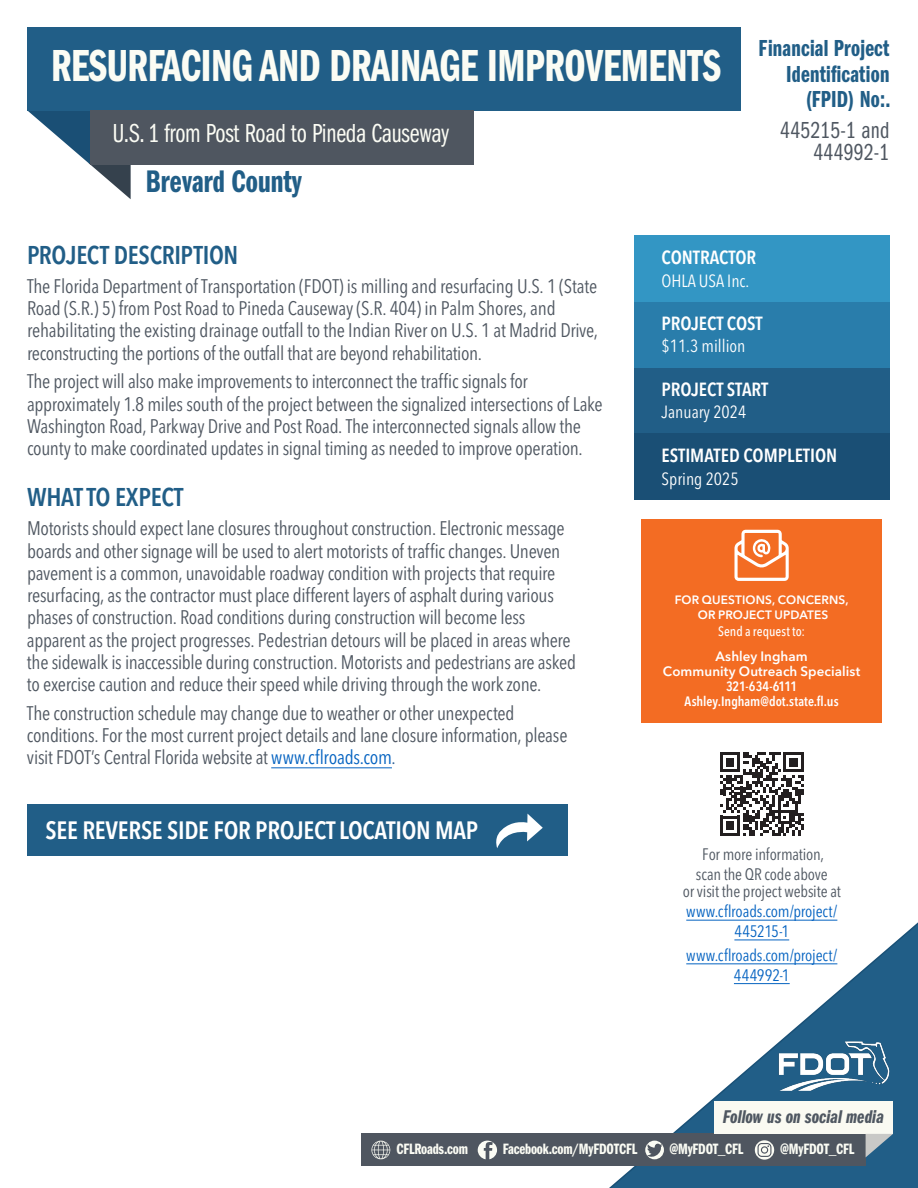
<style>
.page{position:relative;width:918px;height:1188px;background:#fff}
.page>*{position:absolute;margin:0;border:0;box-sizing:border-box;transform-origin:0 0}
.t1{font:46.5px "Franklin Gothic LT Pro Dm Cm";letter-spacing:-.01em;color:#fbfcf4;scale:.96 1}
.t2{font:32.4px "Franklin Gothic LT Pro Dm Cm";color:#215e87;scale:.96 1}
.t3{font:27px "ITC Franklin Gothic Std Bk Cp";letter-spacing:-.01em;color:#fbfcf4;scale:.96 1}
.t4{font:600 condensed 25.5px "Avenir Next LT Pro";letter-spacing:-.015em;color:#215e87}
.t5{font:600 condensed 24.9px "Avenir Next LT Pro";letter-spacing:-.01em;color:#fff}
.t6{font:24px/25.5px "Franklin Gothic LT Pro Dm Cm";letter-spacing:.01em;color:#215e87;text-align:right;scale:.96 1}
.t7{font:24px/22.5px "ITC Franklin Gothic Std Bk Cp";letter-spacing:.01em;color:#4f5761;text-align:right;scale:.96 1}
.t8{font:condensed 19.5px/22.2px "Avenir Next LT Pro";letter-spacing:-.015em;color:#4f5761}
.t9{font:19.05px "Franklin Gothic LT Pro Dm Cm It";color:#4f5761}
.t10{font:600 condensed 18.9px "Avenir Next LT Pro";color:#fff}
.t11{font:condensed 17.55px "Avenir Next LT Pro";color:#fff}
.t12{font:condensed 16.5px/19.8px "Avenir Next LT Pro";letter-spacing:-.005em;color:#0563c1;text-align:center}
.t13{font:condensed 16.5px/19.8px "Avenir Next LT Pro";letter-spacing:-.01em;color:#4f5761;text-align:center}
.t14{font:15.6px "Franklin Gothic LT Pro Dm Cm";letter-spacing:-.01em;color:#fbfcf4}
.t15{font:600 condensed 13.5px/15px "Avenir Next LT Pro";color:#fff;text-align:center}
.t16{font:600 13.5px/15px "Avenir Next LT Pro";letter-spacing:.005em;color:#fff;text-align:center}
.t17{font:500 condensed 13.5px "Avenir Next LT Pro";letter-spacing:.005em;color:#fff}
.t18{font:600 12px/15px "Avenir Next LT Pro";letter-spacing:.01em;color:#fff;text-align:center}
.s1{color:#0563c1}
.s2{color:#2e6095}
</style>
<div class="page">
<div style="left:27px;top:27px;width:713px;height:83px;background:#215e87"></div>
<svg style="left:27px;top:110px;width:104px;height:89px"></svg>
<div style="left:90px;top:110px;width:384px;height:54px;background:#4f5660"></div>
<div style="left:634px;top:367px;width:255px;height:67px;background:#215e87"></div>
<div style="left:634px;top:235px;width:255px;height:67px;background:#3396c4"></div>
<div style="left:634px;top:302px;width:255px;height:65px;background:#297dab"></div>
<div style="left:634px;top:433px;width:255px;height:67px;background:#1a4f75"></div>
<svg style="left:592px;top:919px;width:326px;height:269px"></svg>
<div style="left:361px;top:1134px;width:505px;height:32px;background:#4f5660"></div>
<svg style="left:478px;top:1141px;width:19px;height:18px"></svg>
<svg style="left:645px;top:1141px;width:19px;height:18px"></svg>
<svg style="left:371px;top:1141px;width:19px;height:18px"></svg>
<svg style="left:755px;top:1140px;width:19px;height:20px"></svg>
<div style="left:714px;top:1102px;width:179px;height:32px;background:#fafaf2"></div>
<svg style="left:866px;top:1134px;width:27px;height:23px"></svg>
<hr style="left:271px;top:767px;width:121px;height:1px;background:#0563c1">
<img style="left:775px;top:1037px;width:117px;height:58px">
<hr style="left:686px;top:920px;width:151px;height:1px;background:#0563c1">
<hr style="left:734px;top:940px;width:55px;height:1px;background:#0563c1">
<svg style="left:720px;top:752px;width:84px;height:84px"></svg>
<div style="left:641px;top:520px;width:241px;height:203px;background:#f36c23"></div>
<svg style="left:734px;top:530px;width:55px;height:51px"></svg>
<div style="left:27px;top:804px;width:541px;height:52px;background:#215e87"></div>
<svg style="left:496px;top:814px;width:47px;height:34px"></svg>
<hr style="left:686px;top:963px;width:151px;height:1px;background:#0563c1">
<hr style="left:734px;top:983px;width:56px;height:1px;background:#0563c1">
<h1 class="t1" style="left:51px;top:40px;width:699px">RESURFACING AND DRAINAGE IMPROVEMENTS</h1>
<h3 class="t3" style="left:113px;top:119px;width:352px">U.S. 1 from Post Road to Pineda Causeway</h3>
<h2 class="t2" style="left:146px;top:163px;width:164px">Brevard County</h2>
<p class="t6" style="left:759px;top:36px;width:139px">Financial Project<br>Identification (FPID) No:.</p>
<p class="t7" style="left:780px;top:119px;width:115px">445215-1 and<br>444992-1</p>
<h3 class="t4" style="left:27px;top:240px;width:213px">PROJECT DESCRIPTION</h3>
<p class="t8" style="left:27px;top:275px;width:573px">The Florida Department of Transportation (FDOT) is milling and resurfacing U.S. 1 (State Road (S.R.) 5) from Post Road to Pineda Causeway (S.R. 404) in Palm Shores, and rehabilitating the existing drainage outfall to the Indian River on U.S. 1 at Madrid Drive, reconstructing the portions of the outfall that are beyond rehabilitation.</p>
<p class="t8" style="left:27px;top:370px;width:577px">The project will also make improvements to interconnect the traffic signals for approximately 1.8 miles south of the project between the signalized intersections of Lake Washington Road, Parkway Drive and Post Road. The interconnected signals allow the county to make coordinated updates in signal timing as needed to improve operation.</p>
<h3 class="t4" style="left:27px;top:482px;width:158px">WHAT TO EXPECT</h3>
<p class="t8" style="left:27px;top:517px;width:551px">Motorists should expect lane closures throughout construction. Electronic message boards and other signage will be used to alert motorists of traffic changes. Uneven pavement is a common, unavoidable roadway condition with projects that require resurfacing, as the contractor must place different layers of asphalt during various phases of construction. Road conditions during construction will become less apparent as the project progresses. Pedestrian detours will be placed in areas where the sidewalk is inaccessible during construction. Motorists and pedestrians are asked to exercise caution and reduce their speed while driving through the work zone.</p>
<p class="t8" style="left:27px;top:702px;width:542px">The construction schedule may change due to weather or other unexpected conditions. For the most current project details and lane closure information, please visit FDOT’s Central Florida website at <span class="s1">www.cflroads.com</span><span class="s2">.</span></p>
<p class="t5" style="left:46px;top:815px;width:434px">SEE REVERSE SIDE FOR PROJECT LOCATION MAP</p>
<p class="t10" style="left:662px;top:246px;width:96px">CONTRACTOR</p>
<p class="t11" style="left:662px;top:270px;width:89px">OHLA USA Inc.</p>
<p class="t10" style="left:662px;top:312px;width:103px">PROJECT COST</p>
<p class="t11" style="left:662px;top:335px;width:85px">$11.3 million</p>
<p class="t10" style="left:662px;top:378px;width:108px">PROJECT START</p>
<p class="t11" style="left:662px;top:401px;width:86px">January 2024</p>
<p class="t10" style="left:662px;top:444px;width:177px">ESTIMATED COMPLETION</p>
<p class="t11" style="left:662px;top:468px;width:79px">Spring 2025</p>
<p class="t18" style="left:675px;top:593px;width:175px">FOR QUESTIONS, CONCERNS,<br>OR PROJECT UPDATES</p>
<p class="t17" style="left:718px;top:623px;width:88px">Send a request to:</p>
<p class="t16" style="left:663px;top:649px;width:199px">Ashley Ingham<br>Community Outreach Specialist</p>
<p class="t15" style="left:685px;top:679px;width:156px">321-634-6111<br>Ashley.Ingham@dot.state.fl.us</p>
<p class="t13" style="left:696px;top:844px;width:133px">For more information, scan the QR code above</p>
<p class="t13" style="left:683px;top:882px;width:160px">or visit the project website at</p>
<p class="t12" style="left:686px;top:901px;width:153px">www.cflroads.com/project/<br>445215-1</p>
<p class="t12" style="left:686px;top:945px;width:153px">www.cflroads.com/project/<br>444992-1</p>
<p class="t9" style="left:723px;top:1106px;width:163px">Follow us on social media</p>
<p class="t14" style="left:396px;top:1140px;width:73px">CFLRoads.com</p>
<p class="t14" style="left:503px;top:1140px;width:136px">Facebook.com/MyFDOTCFL</p>
<p class="t14" style="left:669px;top:1140px;width:76px">@MyFDOT_CFL</p>
<p class="t14" style="left:780px;top:1140px;width:76px">@MyFDOT_CFL</p>
</div>
